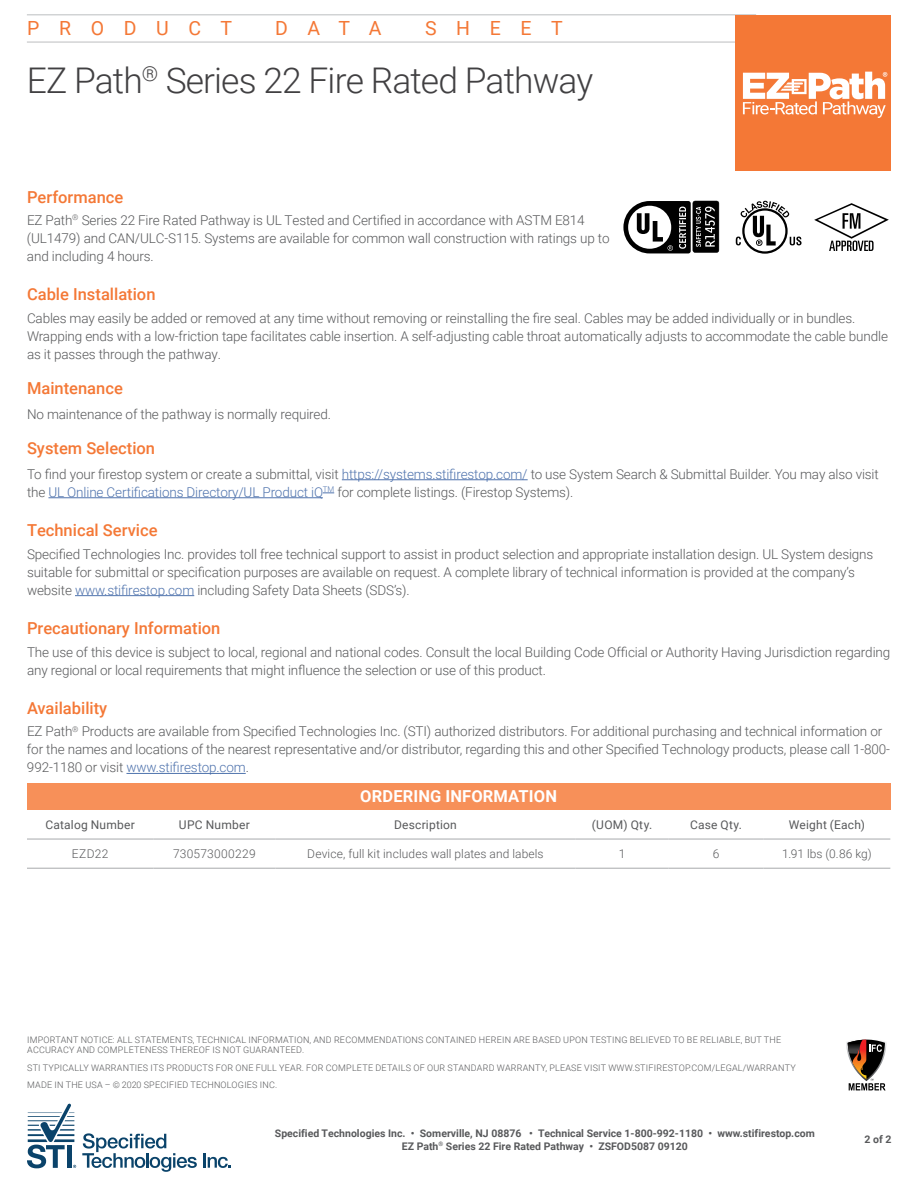
<style>
.page{position:relative;width:918px;height:1188px;background:#fff}
.page>*{position:absolute;margin:0;border:0;box-sizing:border-box;transform-origin:0 0}
.t1{font:300 35.4px "Roboto";letter-spacing:-.025em;color:#414042}
.t2{font:19.5px "Roboto";letter-spacing:1.005em;color:#f47836}
.t3{font:500 16.5px "Roboto";color:#f47836}
.t4{font:700 16.5px "Roboto";letter-spacing:.01em;color:#fff}
.t5{font:300 13.5px/18px "Roboto";letter-spacing:-.01em;color:#58595b}
.t6{font:300 12px "Roboto";letter-spacing:.01em;color:#58595b}
.t7{font:12px "Roboto";letter-spacing:.02em;color:#58595b}
.t8{font:700 10.5px/12.6px "Roboto";color:#58595b;text-align:center}
.t9{font:300 9px/10.5px "Roboto";letter-spacing:.025em;color:#58595b}
.s1{color:#4f73ad}
</style>
<div class="page">
<hr style="left:27px;top:15px;width:729px;height:1px;background:#bcbec0">
<hr style="left:27px;top:42px;width:729px;height:1px;background:#bcbec0">
<div style="left:736px;top:15px;width:155px;height:155px;background:#f47836"></div>
<svg style="left:743px;top:72px;width:144px;height:46px"></svg>
<svg style="left:27px;top:1103px;width:49px;height:65px"></svg>
<div style="left:67px;top:1145px;width:5px;height:23px;background:#0a436a"></div>
<svg style="left:82px;top:1133px;width:115px;height:39px"></svg>
<hr style="left:203px;top:1153px;width:3px;height:15px;background:#0a436a">
<svg style="left:208px;top:1157px;width:23px;height:11px"></svg>
<svg style="left:846px;top:1039px;width:41px;height:51px"></svg>
<div style="left:27px;top:783px;width:863px;height:27px;background:#f79059"></div>
<hr style="left:27px;top:839px;width:126px;height:1px;background:#a7a9ac">
<hr style="left:153px;top:839px;width:122px;height:1px;background:#a7a9ac">
<hr style="left:275px;top:839px;width:301px;height:1px;background:#a7a9ac">
<hr style="left:576px;top:839px;width:93px;height:1px;background:#a7a9ac">
<hr style="left:669px;top:839px;width:95px;height:1px;background:#a7a9ac">
<hr style="left:764px;top:839px;width:126px;height:1px;background:#a7a9ac">
<hr style="left:27px;top:868px;width:126px;height:1px;background:#a7a9ac">
<hr style="left:153px;top:868px;width:122px;height:1px;background:#a7a9ac">
<hr style="left:275px;top:868px;width:301px;height:1px;background:#a7a9ac">
<hr style="left:576px;top:868px;width:93px;height:1px;background:#a7a9ac">
<hr style="left:669px;top:868px;width:95px;height:1px;background:#a7a9ac">
<hr style="left:764px;top:868px;width:126px;height:1px;background:#a7a9ac">
<hr style="left:342px;top:479px;width:186px;height:1px;background:#4f73ad">
<hr style="left:48px;top:497px;width:275px;height:1px;background:#4f73ad">
<hr style="left:75px;top:595px;width:119px;height:1px;background:#4f73ad">
<hr style="left:126px;top:773px;width:120px;height:1px;background:#4f73ad">
<svg style="left:814px;top:203px;width:75px;height:48px"></svg>
<svg style="left:623px;top:201px;width:96px;height:52px"></svg>
<div style="left:742px;top:208px;width:46px;height:46px;border:2px solid #000;border-radius:50%"></div>
<svg style="left:736px;top:201px;width:66px;height:45px"></svg>
<h2 class="t2" style="left:27px;top:15px;width:206px">PRODUCT</h2>
<h2 class="t2" style="left:275px;top:15px;width:108px">DATA</h2>
<h2 class="t2" style="left:425px;top:15px;width:139px">SHEET</h2>
<h1 class="t1" style="left:27px;top:55px;width:568px">EZ Path<sup>®</sup> Series 22 Fire Rated Pathway</h1>
<p class="t3" style="left:27px;top:185px;width:98px">Performance</p>
<p class="t5" style="left:27px;top:211px;width:584px">EZ Path<sup>®</sup> Series 22 Fire Rated Pathway is UL Tested and Certified in accordance with ASTM E814 (UL1479) and CAN/ULC-S115. Systems are available for common wall construction with ratings up to and including 4 hours.</p>
<p class="t3" style="left:27px;top:283px;width:130px">Cable Installation</p>
<p class="t5" style="left:27px;top:308px;width:863px">Cables may easily be added or removed at any time without removing or reinstalling the fire seal. Cables may be added individually or in bundles.<br>Wrapping ends with a low-friction tape facilitates cable insertion. A self-adjusting cable throat automatically adjusts to accommodate the cable bundle as it passes through the pathway.</p>
<p class="t3" style="left:27px;top:377px;width:97px">Maintenance</p>
<p class="t5" style="left:27px;top:404px;width:306px">No maintenance of the pathway is normally required.</p>
<p class="t3" style="left:27px;top:437px;width:130px">System Selection</p>
<p class="t5" style="left:27px;top:464px;width:853px">To find your firestop system or create a submittal, visit <span class="s1">https://systems.stifirestop.com/</span> to use System Search &amp; Submittal Builder. You may also visit the <span class="s1">UL Online Certifications Directory/UL Product iQ</span><sup>TM</sup> for complete listings. (Firestop Systems).</p>
<p class="t3" style="left:27px;top:519px;width:132px">Technical Service</p>
<p class="t5" style="left:27px;top:544px;width:848px">Specified Technologies Inc. provides toll free technical support to assist in product selection and appropriate installation design. UL System designs suitable for submittal or specification purposes are available on request. A complete library of technical information is provided at the company’s website <span class="s1">www.stifirestop.com</span> including Safety Data Sheets (SDS’s).</p>
<p class="t3" style="left:27px;top:617px;width:195px">Precautionary Information</p>
<p class="t5" style="left:27px;top:642px;width:865px">The use of this device is subject to local, regional and national codes. Consult the local Building Code Official or Authority Having Jurisdiction regarding any regional or local requirements that might influence the selection or use of this product.</p>
<p class="t3" style="left:27px;top:697px;width:82px">Availability</p>
<p class="t5" style="left:27px;top:722px;width:865px">EZ Path<sup>®</sup> Products are available from Specified Technologies Inc. (STI) authorized distributors. For additional purchasing and technical information or for the names and locations of the nearest representative and/or distributor, regarding this and other Specified Technology products, please call 1-800-<br>992-1180 or visit <span class="s1">www.stifirestop.com</span>.</p>
<p class="t4" style="left:360px;top:785px;width:198px">ORDERING INFORMATION</p>
<p class="t7" style="left:46px;top:816px;width:91px">Catalog Number</p>
<p class="t7" style="left:179px;top:816px;width:72px">UPC Number</p>
<p class="t7" style="left:394px;top:816px;width:64px">Description</p>
<p class="t7" style="left:592px;top:816px;width:62px">(UOM) Qty.</p>
<p class="t7" style="left:690px;top:816px;width:53px">Case Qty.</p>
<p class="t7" style="left:789px;top:816px;width:78px">Weight (Each)</p>
<p class="t6" style="left:72px;top:845px;width:38px">EZD22</p>
<p class="t6" style="left:173px;top:845px;width:84px">730573000229</p>
<p class="t6" style="left:307px;top:845px;width:238px">Device, full kit includes wall plates and labels</p>
<p class="t6" style="left:619px;top:845px;width:8px">1</p>
<p class="t6" style="left:713px;top:845px;width:8px">6</p>
<p class="t6" style="left:782px;top:845px;width:91px">1.91 lbs (0.86 kg)</p>
<p class="t9" style="left:27px;top:1034px;width:756px">IMPORTANT NOTICE: ALL STATEMENTS, TECHNICAL INFORMATION, AND RECOMMENDATIONS CONTAINED HEREIN ARE BASED UPON TESTING BELIEVED TO BE RELIABLE, BUT THE<br>ACCURACY AND COMPLETENESS THEREOF IS NOT GUARANTEED.</p>
<p class="t9" style="left:27px;top:1058px;width:770px;line-height:17.2px">STI TYPICALLY WARRANTIES ITS PRODUCTS FOR ONE FULL YEAR. FOR COMPLETE DETAILS OF OUR STANDARD WARRANTY, PLEASE VISIT WWW.STIFIRESTOP.COM/LEGAL/WARRANTY<br>MADE IN THE USA – © 2020 SPECIFIED TECHNOLOGIES INC.</p>
<p class="t8" style="left:275px;top:1127px;width:541px">Specified Technologies Inc. • Somerville, NJ 08876 • Technical Service 1-800-992-1180 • www.stifirestop.com<br>EZ Path<sup>®</sup> Series 22 Fire Rated Pathway • ZSFOD5087 09120</p>
<p class="t8" style="left:865px;top:1133px;width:28px">2 of 2</p>
</div>
